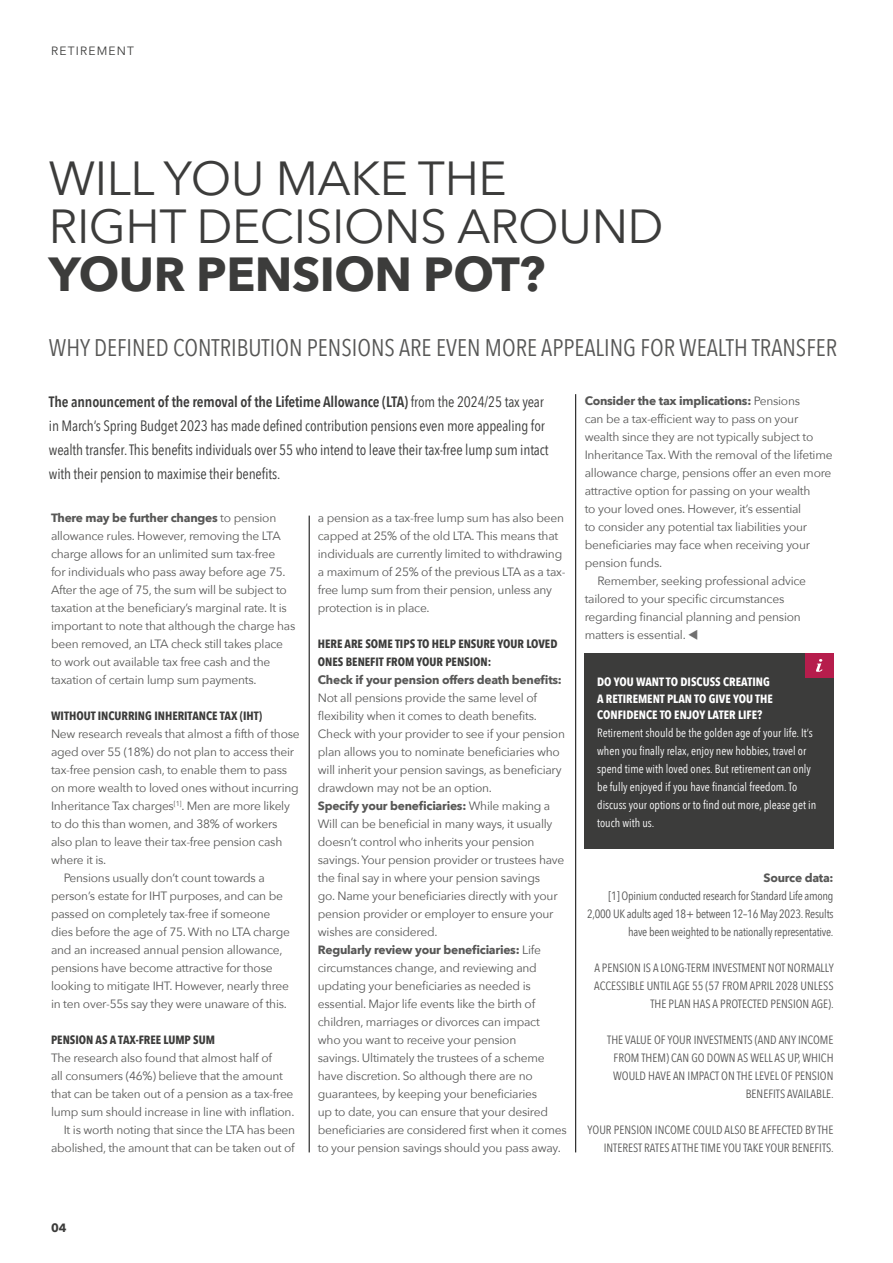
<style>
.page{position:relative;width:893px;height:1263px;background:#fff}
.page>*{position:absolute;margin:0;border:0;box-sizing:border-box;transform-origin:0 0}
.t1{font:47.7px/47.7px "Avenir Next";letter-spacing:-.01em;color:#3c3c3b}
.t2{font:700 47.7px "Avenir Next";letter-spacing:-.01em;color:#3c3c3b}
.t3{font:24px "Avenir Next Condensed";color:#575756}
.t4{font:15px/24px "Avenir Next Condensed";letter-spacing:-.01em;color:#3c3c3b}
.t5{font:12px/18px "Avenir Next";letter-spacing:-.02em;color:#575756}
.t6{font:12px/18px "Avenir Next Condensed";color:#575756;text-align:right}
.t7{font:12px/18px "Avenir Next Condensed";color:#fff}
.t8{font:12px/18px "Avenir Next Condensed";letter-spacing:-.02em;color:#575756;text-align:right}
.t9{font:700 12px/18px "Avenir Next Condensed";color:#3c3c3b}
.t10{font:700 12px "Avenir Next";letter-spacing:-.02em;color:#575756}
.t11{font:700 12px/16.5px "Avenir Next Condensed";color:#fff}
.t12{font:12px "Avenir Next";letter-spacing:.1em;color:#3c3c3b}
.t13{font:700 12px "Avenir Next";color:#3c3c3b}
.s1{font-weight:600}
.s2{font-weight:700}
.s3{font-weight:400}
.s4{color:#706f6f}
</style>
<div class="page">
<div style="left:584px;top:653px;width:249px;height:195px;background:#3c3c3b"></div>
<div style="left:805px;top:653px;width:28px;height:25px;background:#b61d4c"></div>
<svg style="left:816px;top:659px;width:7px;height:13px"></svg>
<hr style="left:575px;top:394px;width:1px;height:758px;background:#000">
<hr style="left:309px;top:516px;width:1px;height:636px;background:#000">
<p class="t12" style="left:51px;top:40px;width:85px">RETIREMENT</p>
<h1 class="t1" style="left:49px;top:153px;width:616px">WILL YOU MAKE THE<br>RIGHT DECISIONS AROUND</h1>
<h1 class="t2" style="left:49px;top:233px;width:498px">YOUR PENSION POT?</h1>
<h2 class="t3" style="left:49px;top:327px;width:790px">WHY DEFINED CONTRIBUTION PENSIONS ARE EVEN MORE APPEALING FOR WEALTH TRANSFER</h2>
<p class="t4" style="left:49px;top:389px;width:501px"><span class="s1">The announcement of the removal of the Lifetime Allowance (LTA)</span> from the 2024/25 tax year in March’s Spring Budget 2023 has made defined contribution pensions even more appealing for wealth transfer. This benefits individuals over 55 who intend to leave their tax-free lump sum intact with their pension to maximise their benefits.</p>
<p class="t5" style="left:51px;top:508px;width:246px"><span class="s2">There may be further changes</span> to pension allowance rules. However, removing the LTA charge allows for an unlimited sum tax-free<br>for individuals who pass away before age 75.<br>After the age of 75, the sum will be subject to taxation at the beneficiary’s marginal rate. It is important to note that although the charge has been removed, an LTA check still takes place to work out available tax free cash and the taxation of certain lump sum payments.</p>
<p class="t9" style="left:51px;top:707px;width:213px">WITHOUT INCURRING INHERITANCE TAX (IHT)</p>
<p class="t5" style="left:51px;top:724px;width:250px">New research reveals that almost a fifth of those</p>
<p class="t5" style="left:51px;top:742px;width:245px">aged over 55 (18%) do not plan to access their</p>
<p class="t5" style="left:51px;top:760px;width:238px">tax-free pension cash, to enable them to pass</p>
<p class="t5" style="left:51px;top:778px;width:249px">on more wealth to loved ones without incurring</p>
<p class="t5" style="left:51px;top:796px;width:240px">Inheritance Tax charges<sup>[1]</sup>. Men are more likely</p>
<p class="t5" style="left:51px;top:814px;width:228px">to do this than women, and 38% of workers</p>
<p class="t5" style="left:51px;top:832px;width:233px">also plan to leave their tax-free pension cash</p>
<p class="t5" style="left:51px;top:850px;width:57px">where it is.</p>
<p class="t5" style="left:64px;top:868px;width:203px">Pensions usually don’t count towards a</p>
<p class="t5" style="left:51px;top:886px;width:234px">person’s estate for IHT purposes, and can be</p>
<p class="t5" style="left:51px;top:904px;width:221px">passed on completely tax-free if someone</p>
<p class="t5" style="left:51px;top:922px;width:240px">dies before the age of 75. With no LTA charge</p>
<p class="t5" style="left:51px;top:940px;width:233px">and an increased annual pension allowance,</p>
<p class="t5" style="left:51px;top:958px;width:223px">pensions have become attractive for those</p>
<p class="t5" style="left:51px;top:976px;width:240px">looking to mitigate IHT. However, nearly three</p>
<p class="t5" style="left:51px;top:994px;width:237px">in ten over-55s say they were unaware of this.</p>
<p class="t9" style="left:51px;top:1031px;width:165px">PENSION AS A TAX-FREE LUMP SUM</p>
<p class="t5" style="left:51px;top:1048px;width:223px">The research also found that almost half of</p>
<p class="t5" style="left:51px;top:1066px;width:233px">all consumers (46%) believe that the amount</p>
<p class="t5" style="left:51px;top:1084px;width:244px">that can be taken out of a pension as a tax-free</p>
<p class="t5" style="left:51px;top:1102px;width:245px">lump sum should increase in line with inflation.</p>
<p class="t5" style="left:64px;top:1120px;width:233px">It is worth noting that since the LTA has been</p>
<p class="t5" style="left:51px;top:1138px;width:245px">abolished, the amount that can be taken out of</p>
<p class="t10" style="left:585px;top:390px;width:217px">Consider the tax implications: <span class="s3">Pensions</span></p>
<p class="t5" style="left:585px;top:409px;width:215px">can be a tax-efficient way to pass on your</p>
<p class="t5" style="left:585px;top:427px;width:230px">wealth since they are not typically subject to</p>
<p class="t5" style="left:585px;top:445px;width:249px">Inheritance Tax. With the removal of the lifetime</p>
<p class="t5" style="left:585px;top:463px;width:248px">allowance charge, pensions offer an even more</p>
<p class="t5" style="left:585px;top:481px;width:227px">attractive option for passing on your wealth</p>
<p class="t5" style="left:585px;top:499px;width:218px">to your loved ones. However, it’s essential</p>
<p class="t5" style="left:585px;top:517px;width:224px">to consider any potential tax liabilities your</p>
<p class="t5" style="left:585px;top:535px;width:227px">beneficiaries may face when receiving your</p>
<p class="t5" style="left:585px;top:553px;width:79px">pension funds.</p>
<p class="t5" style="left:597px;top:571px;width:210px">Remember, seeking professional advice</p>
<p class="t5" style="left:585px;top:589px;width:201px">tailored to your specific circumstances</p>
<p class="t5" style="left:585px;top:607px;width:218px">regarding financial planning and pension</p>
<p class="t5" style="left:585px;top:625px;width:115px">matters is essential. <span class="s4">▼</span></p>
<p class="t5" style="left:318px;top:508px;width:249px">a pension as a tax-free lump sum has also been capped at 25% of the old LTA. This means that individuals are currently limited to withdrawing a maximum of 25% of the previous LTA as a tax&shy;free lump sum from their pension, unless any protection is in place.</p>
<p class="t9" style="left:318px;top:635px;width:241px">HERE ARE SOME TIPS TO HELP ENSURE YOUR LOVED<br>ONES BENEFIT FROM YOUR PENSION:</p>
<p class="t10" style="left:318px;top:669px;width:246px">Check if your pension offers death benefits:</p>
<p class="t5" style="left:318px;top:688px;width:250px">Not all pensions provide the same level of flexibility when it comes to death benefits.<br>Check with your provider to see if your pension plan allows you to nominate beneficiaries who will inherit your pension savings, as beneficiary drawdown may not be an option.<br><span class="s2">Specify your beneficiaries:</span> While making a Will can be beneficial in many ways, it usually doesn’t control who inherits your pension savings. Your pension provider or trustees have the final say in where your pension savings<br>go. Name your beneficiaries directly with your pension provider or employer to ensure your wishes are considered.<br><span class="s2">Regularly review your beneficiaries:</span> Life circumstances change, and reviewing and updating your beneficiaries as needed is essential. Major life events like the birth of children, marriages or divorces can impact<br>who you want to receive your pension<br>savings. Ultimately the trustees of a scheme have discretion. So although there are no guarantees, by keeping your beneficiaries<br>up to date, you can ensure that your desired beneficiaries are considered first when it comes to your pension savings should you pass away.</p>
<p class="t11" style="left:597px;top:674px;width:177px">DO YOU WANT TO DISCUSS CREATING<br>A RETIREMENT PLAN TO GIVE YOU THE<br>CONFIDENCE TO ENJOY LATER LIFE?</p>
<p class="t7" style="left:597px;top:723px;width:221px">Retirement should be the golden age of your life. It’s when you finally relax, enjoy new hobbies, travel or spend time with loved ones. But retirement can only be fully enjoyed if you have financial freedom. To discuss your options or to find out more, please get in touch with us.</p>
<p class="t10" style="left:764px;top:867px;width:71px">Source data:</p>
<p class="t8" style="left:587px;top:886px;width:248px">[1] Opinium conducted research for Standard Life among<br>2,000 UK adults aged 18+ between 12–16 May 2023. Results have been weighted to be nationally representative.</p>
<p class="t6" style="left:594px;top:958px;width:241px">A PENSION IS A LONG-TERM INVESTMENT NOT NORMALLY<br>ACCESSIBLE UNTIL AGE 55 (57 FROM APRIL 2028 UNLESS<br>THE PLAN HAS A PROTECTED PENSION AGE).</p>
<p class="t6" style="left:607px;top:1030px;width:228px">THE VALUE OF YOUR INVESTMENTS (AND ANY INCOME FROM THEM) CAN GO DOWN AS WELL AS UP, WHICH WOULD HAVE AN IMPACT ON THE LEVEL OF PENSION BENEFITS AVAILABLE.</p>
<p class="t6" style="left:588px;top:1120px;width:248px">YOUR PENSION INCOME COULD ALSO BE AFFECTED BY THE<br>INTEREST RATES AT THE TIME YOU TAKE YOUR BENEFITS.</p>
<p class="t13" style="left:51px;top:1218px;width:17px">04</p>
</div>
